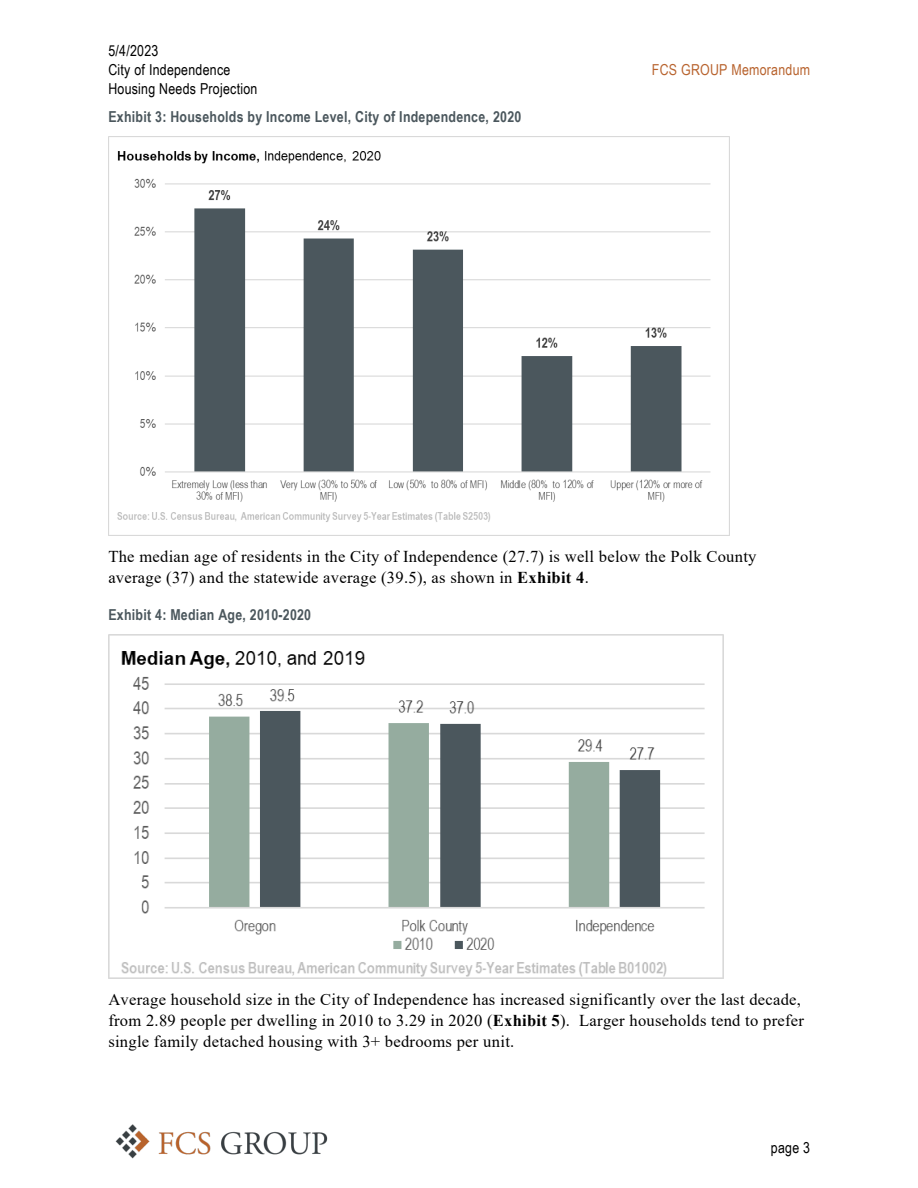
<style>
.page{position:relative;width:918px;height:1188px;background:#fff}
.page>*{position:absolute;margin:0;border:0;box-sizing:border-box;transform-origin:0 0}
.t1{font:16.5px/20.9px "Times New Roman";letter-spacing:.015em;color:#000}
.t2{font:700 15.15px "Arial Narrow";letter-spacing:.015em;color:#4b575d}
.t3{font:15.15px/19px "Arial Narrow";letter-spacing:.015em;color:#000}
.t4{font:15.15px "Arial Narrow";letter-spacing:.015em;color:#b8632e}
.s1{font-weight:700}
</style>
<div class="page">
<img style="left:115px;top:1124px;width:213px;height:35px">
<img style="left:108px;top:136px;width:621px;height:400px">
<img style="left:108px;top:634px;width:615px;height:344px">
<p class="t3" style="left:108px;top:41px;width:123px">5/4/2023<br>City of Independence</p>
<p class="t3" style="left:108px;top:79px;width:151px">Housing Needs Projection</p>
<p class="t2" style="left:108px;top:108px;width:415px">Exhibit 3: Households by Income Level, City of Independence, 2020</p>
<p class="t4" style="left:652px;top:61px;width:160px">FCS GROUP Memorandum</p>
<p class="t1" style="left:108px;top:546px;width:650px">The median age of residents in the City of Independence (27.7) is well below the Polk County average (37) and the statewide average (39.5), as shown in <span class="s1">Exhibit 4</span>.</p>
<p class="t2" style="left:108px;top:606px;width:204px">Exhibit 4: Median Age, 2010-2020</p>
<p class="t1" style="left:108px;top:989px;width:697px">Average household size in the City of Independence has increased significantly over the last decade, from 2.89 people per dwelling in 2010 to 3.29 in 2020 (<span class="s1">Exhibit 5</span>). Larger households tend to prefer single family detached housing with 3+ bedrooms per unit.</p>
<p class="t3" style="left:771px;top:1138px;width:41px">page 3</p>
</div>
